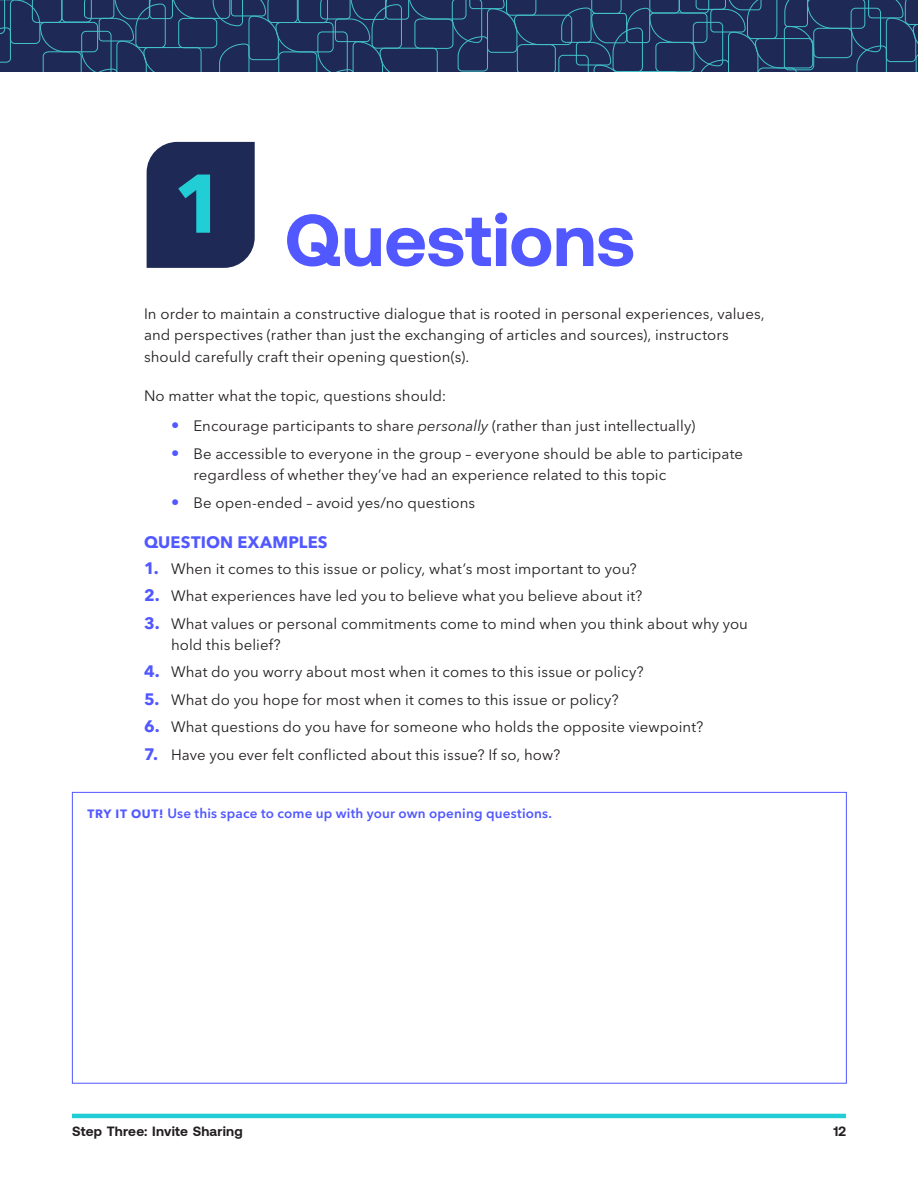
<style>
.page{position:relative;width:918px;height:1188px;background:#fff}
.page>*{position:absolute;margin:0;border:0;box-sizing:border-box;transform-origin:0 0}
.NUM_LARGE{font:700 82.2px "Avenir Next LT Pro";color:#22ced5}
.t1{font:700 73.5px "Aeonik";letter-spacing:-.005em;color:#5158ff}
.call_H4{font:700 16.5px "Avenir Next LT Pro";letter-spacing:.01em;color:#5158ff}
.TX1{font:15px/21.3px "Avenir Next LT Pro";letter-spacing:.005em;color:#231f20}
.TX1-2{font:600 13.5px "Avenir Next LT Pro";letter-spacing:.015em;color:#5158ff}
.t2{font:700 13.5px "Aeonik";letter-spacing:.015em;color:#231f20}
.s1{font-weight:700;font-size:16.5px;color:#5158ff}
.s2{font-style:italic}
.s3{font-weight:700;font-size:12px}
</style>
<div class="page">
<svg style="left:0;top:0;width:918px;height:72px;background:#22375f"></svg>
<hr style="left:72px;top:1114px;width:774px;height:4px;background:#22ced5">
<div style="left:147px;top:142px;width:108px;height:126px;background:#1f2955"></div>
<p class="NUM_LARGE" style="left:173px;top:154px;width:55px">1</p>
<h1 class="t1" style="left:285px;top:199px;width:352px">Questions</h1>
<p class="TX1" style="left:144px;top:303px;width:622px">In order to maintain a constructive dialogue that is rooted in personal experiences, values, and perspectives (rather than just the exchanging of articles and sources), instructors should carefully craft their opening question(s).</p>
<p class="TX1" style="left:144px;top:385px;width:304px">No matter what the topic, questions should:</p>
<p class="TX1" style="left:171px;top:416px;width:526px"><span class="s1">•</span> Encourage participants to share <span class="s2">personally</span> (rather than just intellectually)</p>
<p class="TX1" style="left:194px;top:443px;width:551px;text-indent:-22px"><span class="s1">•</span> Be accessible to everyone in the group – everyone should be able to participate regardless of whether they’ve had an experience related to this topic</p>
<p class="TX1" style="left:171px;top:492px;width:306px"><span class="s1">•</span> Be open-ended – avoid yes/no questions</p>
<p class="call_H4" style="left:144px;top:532px;width:185px">QUESTION EXAMPLES</p>
<p class="TX1" style="left:144px;top:558px;width:494px"><span class="s1">1.</span> When it comes to this issue or policy, what’s most important to you?</p>
<p class="TX1" style="left:144px;top:585px;width:500px"><span class="s1">2.</span> What experiences have led you to believe what you believe about it?</p>
<p class="TX1" style="left:171px;top:613px;width:578px;text-indent:-27px"><span class="s1">3.</span> What values or personal commitments come to mind when you think about why you hold this belief?</p>
<p class="TX1" style="left:144px;top:662px;width:501px"><span class="s1">4.</span> What do you worry about most when it comes to this issue or policy?</p>
<p class="TX1" style="left:144px;top:689px;width:476px"><span class="s1">5.</span> What do you hope for most when it comes to this issue or policy?</p>
<p class="TX1" style="left:144px;top:716px;width:561px"><span class="s1">6.</span> What questions do you have for someone who holds the opposite viewpoint?</p>
<p class="TX1" style="left:144px;top:744px;width:418px"><span class="s1">7.</span> Have you ever felt conflicted about this issue? If so, how?</p>
<p class="TX1-2" style="left:88px;top:806px;width:466px"><span class="s3">TRY IT OUT!</span> Use this space to come up with your own opening questions.</p>
<p class="t2" style="left:72px;top:1123px;width:172px">Step Three: Invite Sharing</p>
<p class="t2" style="left:833px;top:1123px;width:14px">12</p>
</div>
